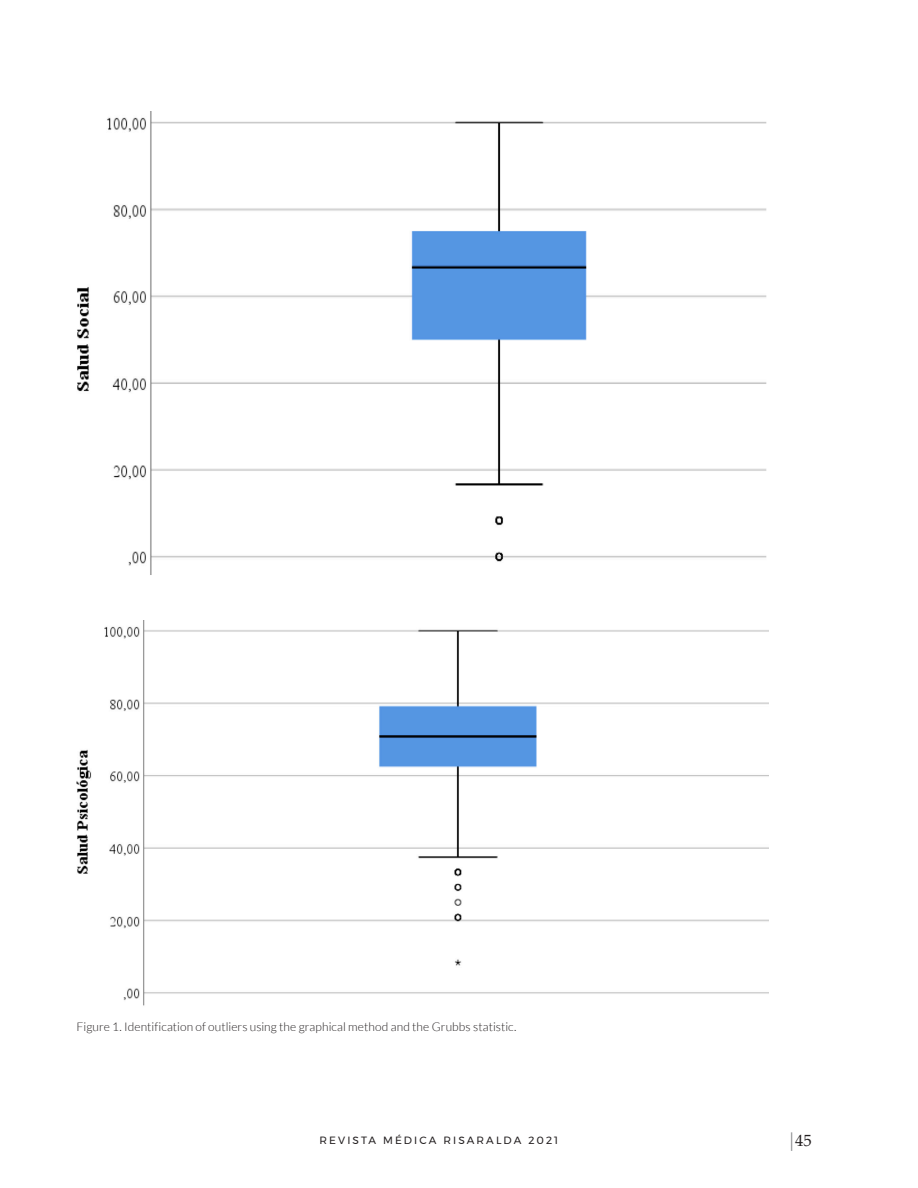
<style>
.page{position:relative;width:918px;height:1188px;background:#fff}
.page>*{position:absolute;margin:0;border:0;box-sizing:border-box;transform-origin:0 0}
.t1{font:16.5px "Palatino Linotype";color:#231f20}
.Pie_de_fotos{font:300 12px "Lato";letter-spacing:.005em;color:#231f20}
.t2{font:10.5px "Montserrat";letter-spacing:.2em;color:#231f20}
.s1{color:#808285}
</style>
<div class="page">
<img style="left:77px;top:111px;width:690px;height:464px">
<img style="left:77px;top:620px;width:691px;height:386px">
<p class="Pie_de_fotos" style="left:77px;top:1020px;width:441px">Figure 1. Identification of outliers using the graphical method and the Grubbs statistic.</p>
<p class="t2" style="left:320px;top:1132px;width:240px">REVISTA MÉDICA RISARALDA 2021</p>
<h1 class="t1" style="left:787px;top:1128px;width:26px"><span class="s1">⏐</span>45</h1>
</div>
